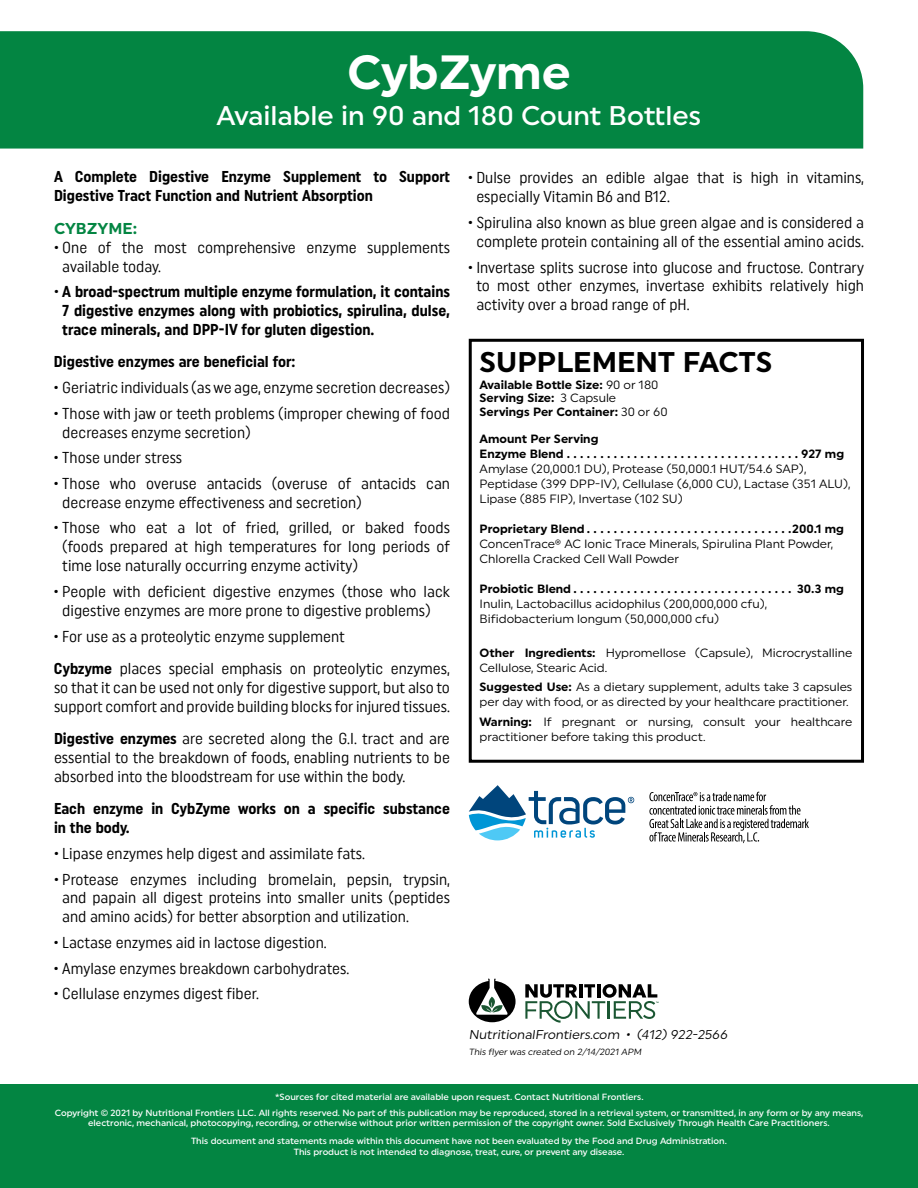
<style>
.page{position:relative;width:918px;height:1188px;background:#fff}
.page>*{position:absolute;margin:0;border:0;box-sizing:border-box;transform-origin:0 0}
.t1{font:700 48px "Uniform";color:#fff}
.t2{font:700 28.5px "Uniform";color:#000}
.t3{font:500 27px "Uniform";color:#fff}
.t4{font:15.75px/18.9px "Uniform Condensed 6";color:#000}
.t5{font:700 15.75px/18.9px "Uniform Condensed";color:#000}
.t6{font:15.75px/18.9px "Uniform Condensed 4";color:#000;text-align:justify}
.t7{font:700 15.75px "Uniform";color:#038542}
.t8{font:12.75px "Uniform";color:#000}
.t9{font:12px/15px "Uniform";color:#000}
.t10{font:700 12px/13.5px "Uniform";color:#000}
.t11{font:500 9px/10.8px "Uniform";color:#fff;text-align:center}
.t12{font:9px "Uniform";color:#000}
.s1{font-family:"Uniform Condensed 6"}
.s2{font-family:"Uniform Condensed";font-weight:700}
.s3{font-weight:400}
.s4{font-weight:700}
</style>
<div class="page">
<div style="left:0;top:1084px;width:918px;height:104px;background:#038542"></div>
<div style="left:0;top:31px;width:863px;height:118px;background:#038542"></div>
<svg style="left:469px;top:978px;width:47px;height:44px"></svg>
<svg style="left:525px;top:984px;width:134px;height:39px"></svg>
<div style="left:469px;top:339px;width:395px;height:424px;border:3px solid #000"></div>
<svg style="left:649px;top:792px;width:160px;height:51px"></svg>
<svg style="left:469px;top:785px;width:165px;height:55px"></svg>
<h1 class="t1" style="left:347px;top:43px;width:225px">CybZyme</h1>
<h3 class="t3" style="left:217px;top:99px;width:486px">Available in 90 and 180 Count Bottles</h3>
<p class="t5" style="left:54px;top:167px;width:398px">A Complete Digestive Enzyme Supplement to Support<br>Digestive Tract Function and Nutrient Absorption</p>
<p class="t7" style="left:54px;top:219px;width:85px">CYBZYME:</p>
<p class="t4" style="left:62px;top:237px;width:389px;text-indent:-8px">• One of the most comprehensive enzyme supplements available today.</p>
<p class="t6" style="left:62px;top:282px;width:389px;text-indent:-8px"><span class="s1">•</span> A broad-spectrum multiple enzyme formulation, it contains 7 digestive enzymes along with probiotics, spirulina, dulse, trace minerals, and DPP-IV for gluten digestion.</p>
<p class="t5" style="left:54px;top:352px;width:243px">Digestive enzymes are beneficial for:</p>
<p class="t4" style="left:54px;top:378px;width:398px">• Geriatric individuals (as we age, enzyme secretion decreases)</p>
<p class="t4" style="left:62px;top:403px;width:389px;text-indent:-8px">• Those with jaw or teeth problems (improper chewing of food decreases enzyme secretion)</p>
<p class="t4" style="left:54px;top:448px;width:130px">• Those under stress</p>
<p class="t4" style="left:62px;top:474px;width:389px;text-indent:-8px">• Those who overuse antacids (overuse of antacids can decrease enzyme effectiveness and secretion)</p>
<p class="t4" style="left:62px;top:518px;width:389px;text-align:justify;text-indent:-8px">• Those who eat a lot of fried, grilled, or baked foods (foods prepared at high temperatures for long periods of time lose naturally occurring enzyme activity)</p>
<p class="t4" style="left:62px;top:582px;width:389px;text-indent:-8px">• People with deficient digestive enzymes (those who lack digestive enzymes are more prone to digestive problems)</p>
<p class="t4" style="left:54px;top:619px;width:397px;line-height:32.4px">• For use as a proteolytic enzyme supplement<br><span class="s2">Cybzyme</span> places special emphasis on proteolytic enzymes,</p>
<p class="t4" style="left:54px;top:678px;width:398px">so that it can be used not only for digestive support, but also to support comfort and provide building blocks for injured tissues.</p>
<p class="t4" style="left:54px;top:729px;width:398px;text-align:justify"><span class="s2">Digestive enzymes</span> are secreted along the G.I. tract and are essential to the breakdown of foods, enabling nutrients to be absorbed into the bloodstream for use within the body.</p>
<p class="t5" style="left:54px;top:799px;width:398px">Each enzyme in CybZyme works on a specific substance in the body.</p>
<p class="t4" style="left:54px;top:844px;width:312px">• Lipase enzymes help digest and assimilate fats.</p>
<p class="t4" style="left:62px;top:869px;width:389px;text-align:justify;text-indent:-8px">• Protease enzymes including bromelain, pepsin, trypsin, and papain all digest proteins into smaller units (peptides and amino acids) for better absorption and utilization.</p>
<p class="t4" style="left:54px;top:933px;width:274px">• Lactase enzymes aid in lactose digestion.</p>
<p class="t4" style="left:54px;top:958px;width:297px">• Amylase enzymes breakdown carbohydrates.</p>
<p class="t4" style="left:54px;top:984px;width:206px">• Cellulase enzymes digest fiber.</p>
<p class="t4" style="left:476px;top:168px;width:389px;text-indent:-8px">• Dulse provides an edible algae that is high in vitamins, especially Vitamin B6 and B12.</p>
<p class="t4" style="left:468px;top:213px;width:398px;text-align:center">• Spirulina also known as blue green algae and is considered a complete protein containing all of the essential amino acids.</p>
<p class="t4" style="left:476px;top:257px;width:389px;text-align:justify;text-indent:-8px">• Invertase splits sucrose into glucose and fructose. Contrary to most other enzymes, invertase exhibits relatively high activity over a broad range of pH.</p>
<h2 class="t2" style="left:480px;top:345px;width:294px">SUPPLEMENT FACTS</h2>
<p class="t10" style="left:480px;top:378px;width:189px">Available Bottle Size: <span class="s3">90 or 180<br></span>Serving Size: <span class="s3">3 Capsule<br></span>Servings Per Container: <span class="s3">30 or 60</span></p>
<p class="t10" style="left:480px;top:431px;width:366px;line-height:15px">Amount Per Serving<br>Enzyme Blend . . . . . . . . . . . . . . . . . . . . . . . . . . . . . . . . . . 927 mg</p>
<p class="t9" style="left:480px;top:461px;width:372px">Amylase (20,000.1 DU), Protease (50,000.1 HUT/54.6 SAP),<br>Peptidase (399 DPP-IV), Cellulase (6,000 CU), Lactase (351 ALU),<br>Lipase (885 FIP), Invertase (102 SU)</p>
<p class="t10" style="left:480px;top:522px;width:366px">Proprietary Blend . . . . . . . . . . . . . . . . . . . . . . . . . . . . . . 200.1 mg</p>
<p class="t9" style="left:480px;top:536px;width:355px">ConcenTrace® AC Ionic Trace Minerals, Spirulina Plant Powder,<br>Chlorella Cracked Cell Wall Powder</p>
<p class="t10" style="left:480px;top:582px;width:366px">Probiotic Blend . . . . . . . . . . . . . . . . . . . . . . . . . . . . . . . . . 30.3 mg</p>
<p class="t9" style="left:480px;top:596px;width:289px">Inulin, Lactobacillus acidophilus (200,000,000 cfu),<br>Bifidobacterium longum (50,000,000 cfu)</p>
<p class="t9" style="left:480px;top:645px;width:374px"><span class="s4">Other Ingredients:</span> Hypromellose (Capsule), Microcrystalline<br>Cellulose, Stearic Acid.</p>
<p class="t9" style="left:480px;top:680px;width:374px"><span class="s4">Suggested Use:</span> As a dietary supplement, adults take 3 capsules per day with food, or as directed by your healthcare practitioner.</p>
<p class="t9" style="left:480px;top:714px;width:374px"><span class="s4">Warning:</span> If pregnant or nursing, consult your healthcare practitioner before taking this product.</p>
<p class="t8" style="left:469px;top:1027px;width:262px">NutritionalFrontiers.com • (412) 922-2566</p>
<p class="t12" style="left:469px;top:1047px;width:176px">This flyer was created on 2/14/2021 APM</p>
<p class="t11" style="left:275px;top:1091px;width:370px">*Sources for cited material are available upon request. Contact Nutritional Frontiers.</p>
<p class="t11" style="left:55px;top:1107px;width:810px">Copyright © 2021 by Nutritional Frontiers LLC. All rights reserved. No part of this publication may be reproduced, stored in a retrieval system, or transmitted, in any form or by any means, electronic, mechanical, photocopying, recording, or otherwise without prior written permission of the copyright owner. Sold Exclusively Through Health Care Practitioners.</p>
<p class="t11" style="left:191px;top:1135px;width:537px">This document and statements made within this document have not been evaluated by the Food and Drug Administration.<br>This product is not intended to diagnose, treat, cure, or prevent any disease.</p>
</div>
